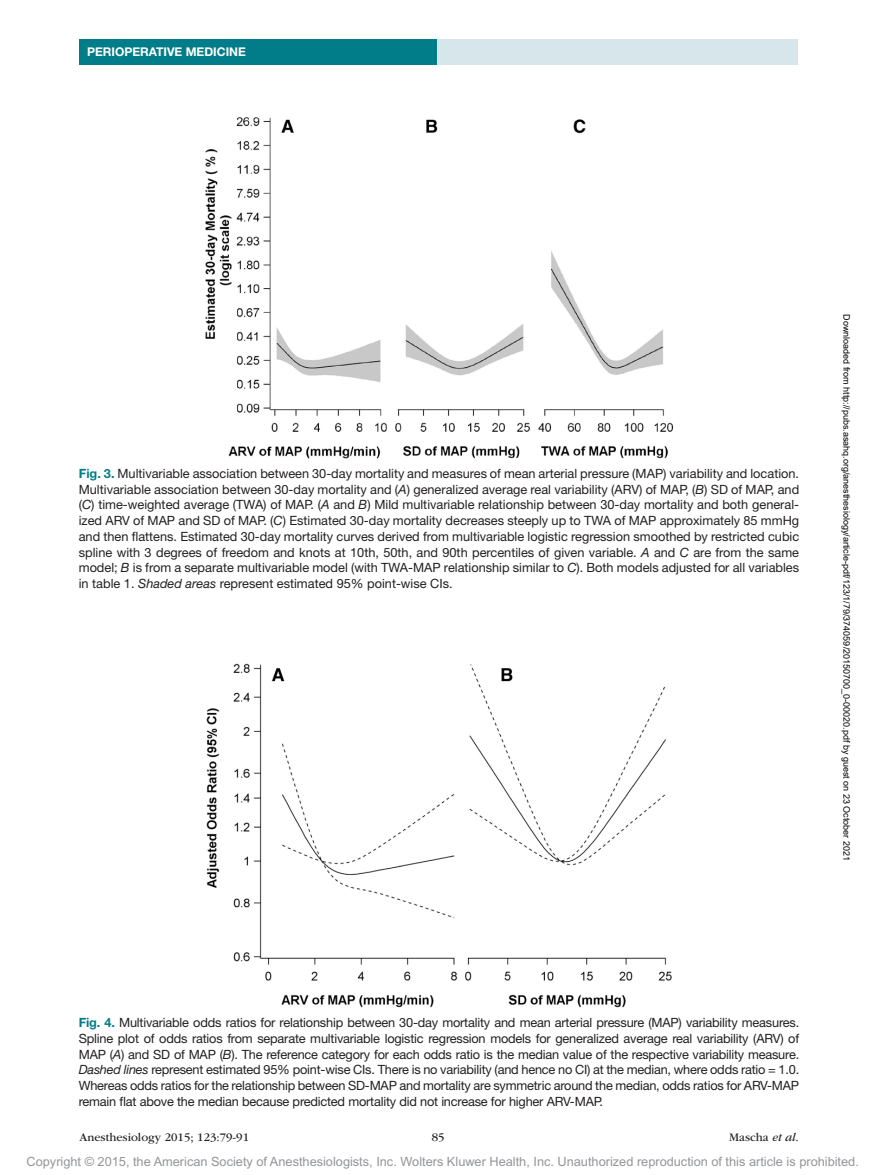
<style>
.page{position:relative;width:878px;height:1175px;background:#fff}
.page>*{position:absolute;margin:0;border:0;box-sizing:border-box;transform-origin:0 0}
.t1{font:12.75px/15.8px "Helvetica Neue LT Std";letter-spacing:-.015em;color:#231f20;text-align:justify}
.t2{font:12.75px "Arial MT Std";color:#939598}
.t3{font:12px "ITC Garamond Std";color:#231f20}
.t4{font:700 12px "Helvetica Neue LT Std";color:#fff}
.t5{font:9px "Arial";color:#000}
.s1{font-weight:700;color:#007d88}
.s2{font-style:italic}
</style>
<div class="page">
<div style="left:432px;top:39px;width:365px;height:26px;background:#d6e6ea"></div>
<div style="left:79px;top:39px;width:357px;height:25px;background:#007d88"></div>
<img style="left:205px;top:117px;width:468px;height:342px">
<img style="left:206px;top:663px;width:466px;height:345px">
<p class="t4" style="left:87px;top:44px;width:160px">PERIOPERATIVE MEDICINE</p>
<p class="t1" style="left:79px;top:465px;width:722px"><span class="s1">Fig. 3.</span> Multivariable association between 30-day mortality and measures of mean arterial pressure (MAP) variability and location.<br>Multivariable association between 30-day mortality and (<span class="s2">A</span>) generalized average real variability (ARV) of MAP, (<span class="s2">B</span>) SD of MAP, and (<span class="s2">C</span>) time-weighted average (TWA) of MAP. (<span class="s2">A</span> and <span class="s2">B</span>) Mild multivariable relationship between 30-day mortality and both general&shy;ized ARV of MAP and SD of MAP. (<span class="s2">C</span>) Estimated 30-day mortality decreases steeply up to TWA of MAP approximately 85 mmHg and then flattens. Estimated 30-day mortality curves derived from multivariable logistic regression smoothed by restricted cubic spline with 3 degrees of freedom and knots at 10th, 50th, and 90th percentiles of given variable. <span class="s2">A</span> and <span class="s2">C</span> are from the same model; <span class="s2">B</span> is from a separate multivariable model (with TWA-MAP relationship similar to <span class="s2">C</span>). Both models adjusted for all variables in table 1. <span class="s2">Shaded areas</span> represent estimated 95% point-wise CIs.</p>
<p class="t5" style="left:850px;top:314px;width:548px;rotate:90deg">Downloaded from http://pubs.asahq.org/anesthesiology/article-pdf/123/1/79/374059/20150700_0-00020.pdf by guest on 23 October 2021</p>
<p class="t1" style="left:79px;top:1014px;width:722px"><span class="s1">Fig. 4.</span> Multivariable odds ratios for relationship between 30-day mortality and mean arterial pressure (MAP) variability measures.<br>Spline plot of odds ratios from separate multivariable logistic regression models for generalized average real variability (ARV) of MAP (<span class="s2">A</span>) and SD of MAP (<span class="s2">B</span>). The reference category for each odds ratio is the median value of the respective variability measure.<br><span class="s2">Dashed lines</span> represent estimated 95% point-wise CIs. There is no variability (and hence no CI) at the median, where odds ratio = 1.0.<br>Whereas odds ratios for the relationship between SD-MAP and mortality are symmetric around the median, odds ratios for ARV-MAP remain flat above the median because predicted mortality did not increase for higher ARV-MAP.</p>
<p class="t3" style="left:80px;top:1130px;width:171px">Anesthesiology 2015; 123:79-91</p>
<p class="t3" style="left:432px;top:1130px;width:14px">85</p>
<p class="t3" style="left:729px;top:1130px;width:71px">Mascha <span class="s2">et al</span>.</p>
<p class="t2" style="left:27px;top:1154px;width:833px">Copyright © 2015, the American Society of Anesthesiologists, Inc. Wolters Kluwer Health, Inc. Unauthorized reproduction of this article is prohibited.</p>
</div>
